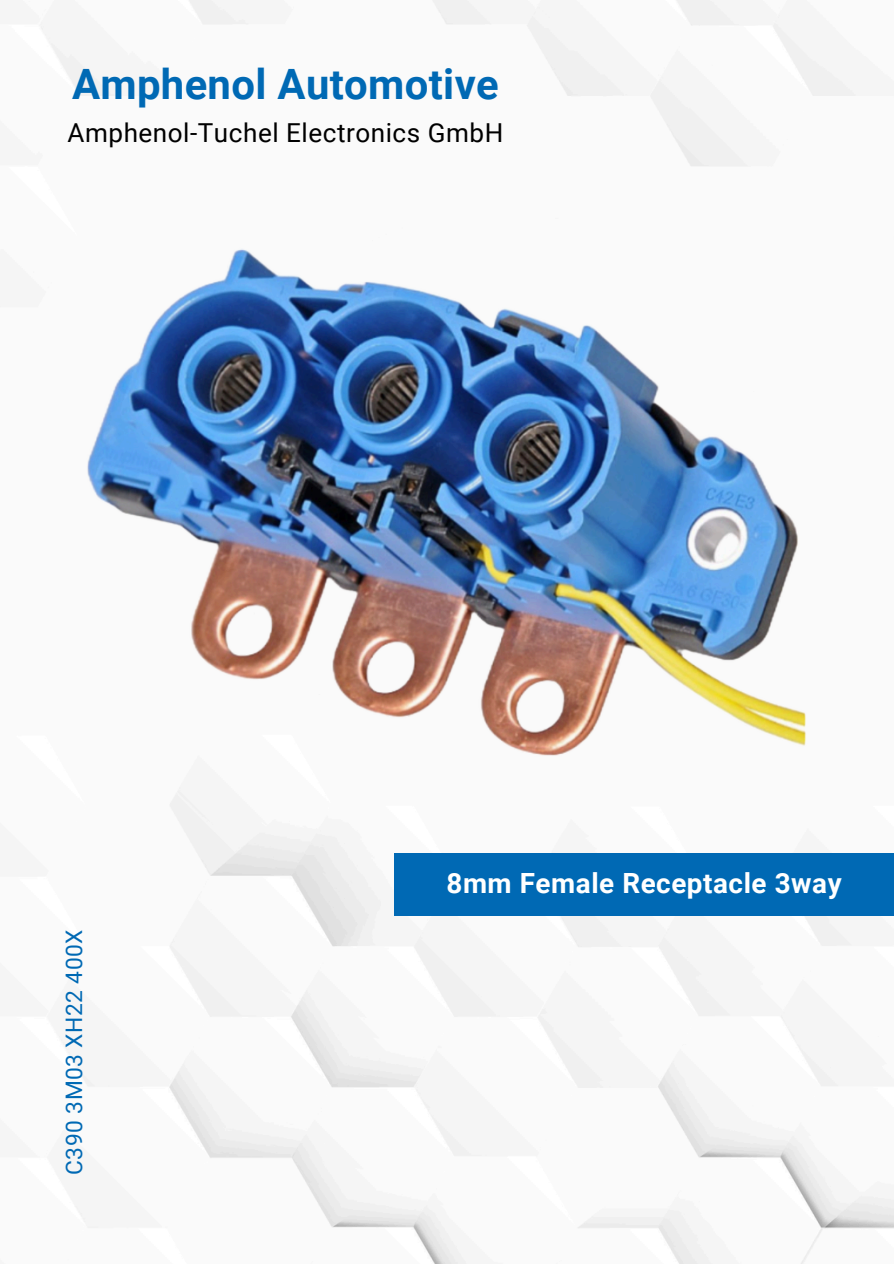
<style>
.page{position:relative;width:894px;height:1264px;background:#fff}
.page>*{position:absolute;margin:0;border:0;box-sizing:border-box;transform-origin:0 0}
.t1{font:700 41.85px "Roboto";letter-spacing:.01em;color:#0069b4}
.t2{font:700 27.75px "Roboto";letter-spacing:.02em;color:#fff}
.t3{font:26.1px "Roboto";letter-spacing:.02em;color:#000}
.t4{font:22.8px "Roboto";letter-spacing:.02em;color:#0069b4}
</style>
<div class="page">
<img style="left:0;top:0;width:893px;height:1263px">
<div style="left:394px;top:853px;width:499px;height:62px;background:#0069b4"></div>
<img style="left:29px;top:224px;width:835px;height:557px">
<h3 class="t1" style="left:72px;top:60px;width:428px">Amphenol Automotive</h3>
<p class="t3" style="left:67px;top:118px;width:437px">Amphenol-Tuchel Electronics GmbH</p>
<h2 class="t4" style="left:61px;top:1174px;width:246px;rotate:-90deg">C390 3M03 XH22 400X</h2>
<p class="t2" style="left:446px;top:866px;width:396px">8mm Female Receptacle 3way</p>
</div>
